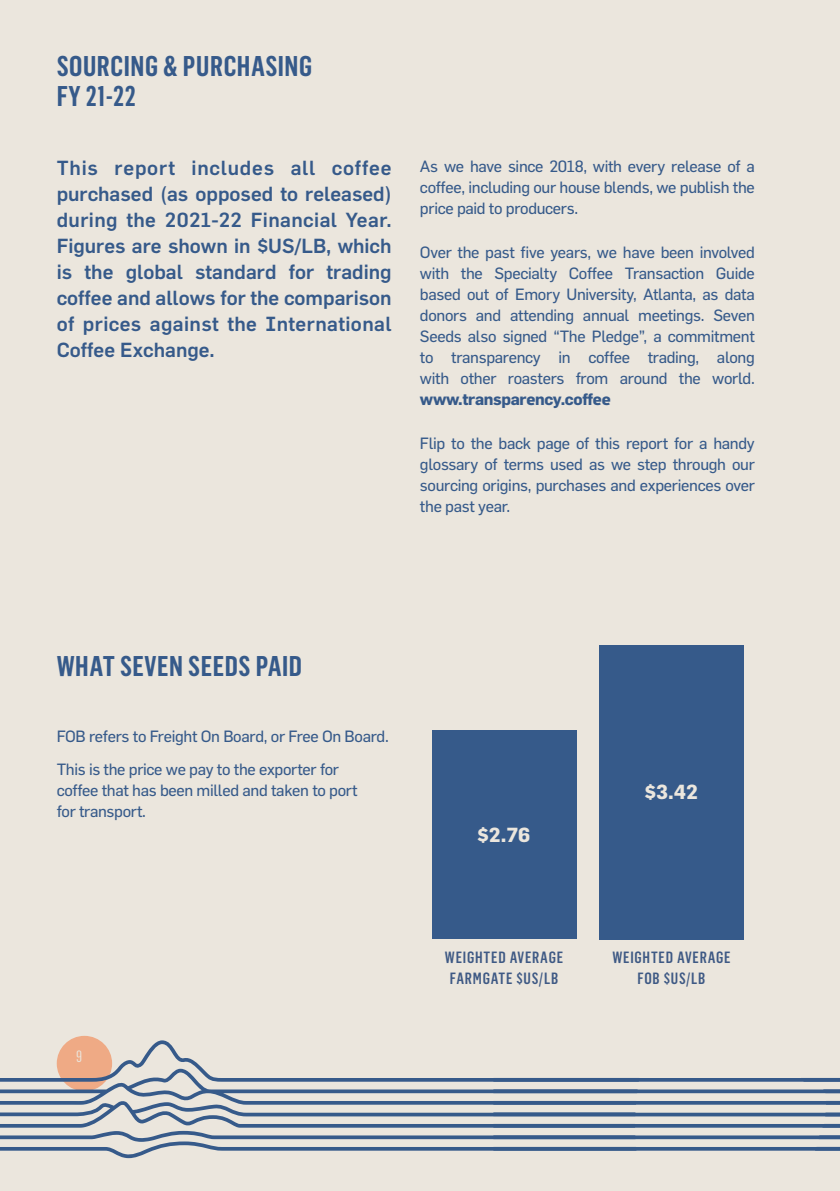
<style>
.page{position:relative;width:840px;height:1191px;background:#fff}
.page>*{position:absolute;margin:0;border:0;box-sizing:border-box;transform-origin:0 0}
.t1{font:600 28px/30px "Flama Condensed";letter-spacing:.02em;color:#365a8a}
.BODY{font:500 20px/26px "Flama";letter-spacing:.02em;color:#365a8a;text-align:justify}
.t2{font:700 20px "Flama";color:#ebe6dd}
.t3{font:16px/21px "Flama Basic";letter-spacing:-.02em;color:#365a8a;text-align:justify}
.t4{font:500 16px/21px "Flama Condensed";letter-spacing:.05em;color:#3e5984;text-align:center}
.t5{font:condensed 16px "Flama";color:#ebe6dd}
.s1{font-family:"Flama";font-weight:700}
</style>
<div class="page">
<div style="left:0;top:0;width:839px;height:1191px;background:#ebe6dd"></div>
<svg style="left:57px;top:1035px;width:55px;height:56px"></svg>
<svg style="left:0;top:1040px;width:839px;height:118px"></svg>
<div style="left:431px;top:730px;width:145px;height:209px;background:#365a8a"></div>
<div style="left:598px;top:645px;width:145px;height:294px;background:#365a8a"></div>
<p class="t1" style="left:57px;top:50px;width:257px">SOURCING &amp; PURCHASING<br>FY 21-22</p>
<p class="BODY" style="left:57px;top:155px;width:336px">This report includes all coffee purchased (as opposed to released) during the 2021-22 Financial Year.<br>Figures are shown in $US/LB, which is the global standard for trading coffee and allows for the comparison of prices against the International Coffee Exchange.</p>
<p class="t3" style="left:420px;top:156px;width:336px">As we have since 2018, with every release of a coffee, including our house blends, we publish the price paid to producers.</p>
<p class="t3" style="left:420px;top:242px;width:336px">Over the past five years, we have been involved with the Specialty Coffee Transaction Guide based out of Emory University, Atlanta, as data donors and attending annual meetings. Seven Seeds also signed “The Pledge”, a commitment to transparency in coffee trading, along with other roasters from around the world. <span class="s1">www.transparency.coffee</span></p>
<p class="t3" style="left:420px;top:432px;width:336px">Flip to the back page of this report for a handy glossary of terms used as we step through our sourcing origins, purchases and experiences over the past year.</p>
<p class="t1" style="left:57px;top:649px;width:247px">WHAT SEVEN SEEDS PAID</p>
<p class="t3" style="left:57px;top:725px;width:333px">FOB refers to Freight On Board, or Free On Board.</p>
<p class="t3" style="left:57px;top:758px;width:302px;text-align:left">This is the price we pay to the exporter for coffee that has been milled and taken to port for transport.</p>
<p class="t5" style="left:76px;top:1046px;width:8px">9</p>
<p class="t2" style="left:477px;top:822px;width:55px">$2.76</p>
<p class="t2" style="left:644px;top:780px;width:55px">$3.42</p>
<p class="t4" style="left:444px;top:946px;width:120px">WEIGHTED AVERAGE<br>FARMGATE $US/LB</p>
<p class="t4" style="left:612px;top:946px;width:120px">WEIGHTED AVERAGE<br>FOB $US/LB</p>
</div>
